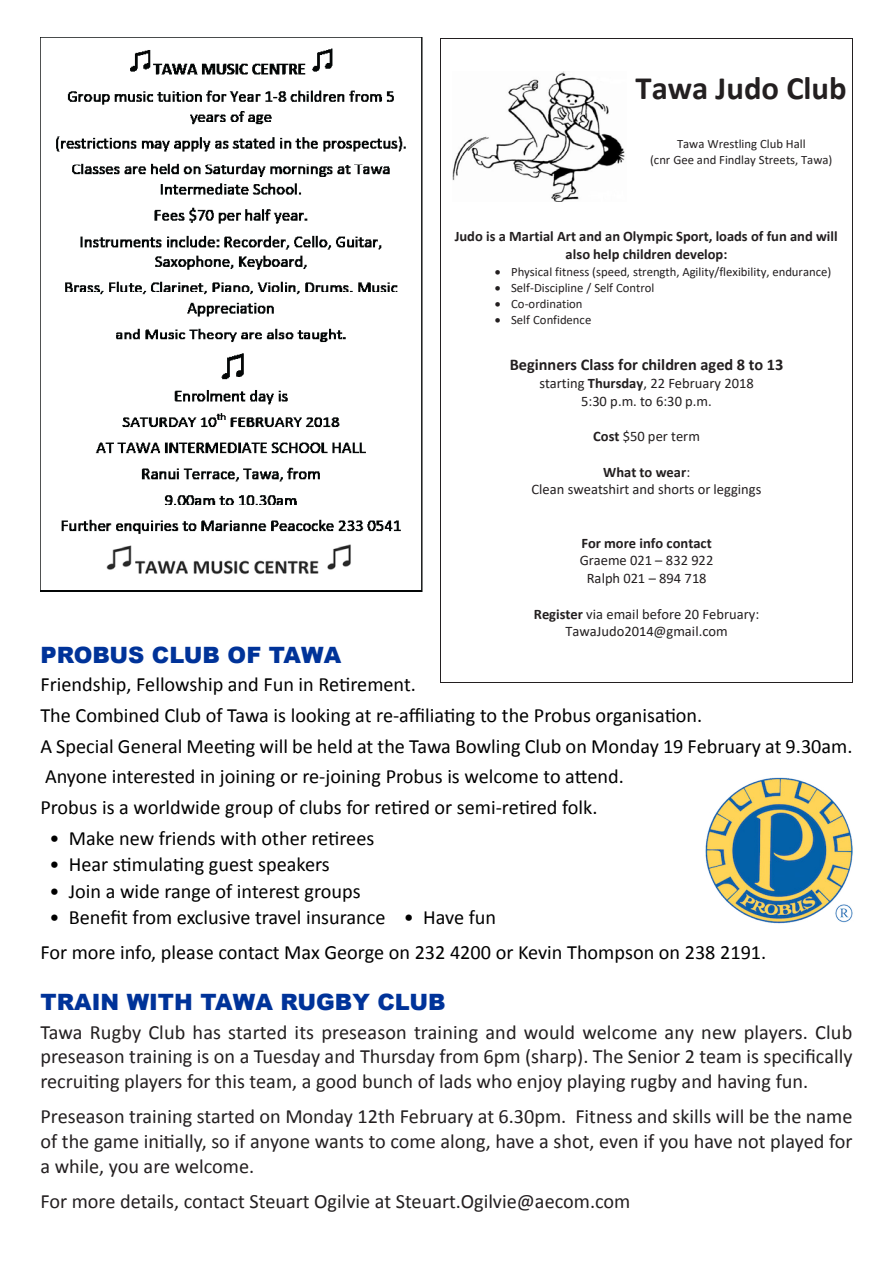
<style>
.page{position:relative;width:893px;height:1263px;background:#fff}
.page>*{position:absolute;margin:0;border:0;box-sizing:border-box;transform-origin:0 0}
.t1{font:700 32.7px "Calibri";color:#231f20}
.t2{font:900 22.5px "Arial";color:#039}
.t3{font:20.25px "Calibri";color:#000}
.t4{font:20.25px/24.8px "Calibri";color:#231f20;text-align:justify}
.t5{font:700 16.35px "Calibri";color:#231f20}
.t6{font:14.55px/17.7px "Calibri";color:#231f20;text-align:center}
.t7{font:700 14.55px/17.7px "Calibri";letter-spacing:.005em;color:#231f20;text-align:center}
.t8{font:12.75px/15.6px "Calibri";color:#231f20;text-align:center}
.s1{font-weight:700}
</style>
<div class="page">
<hr style="left:441px;top:39px;width:411px;height:1px;background:#231f20">
<hr style="left:441px;top:39px;width:1px;height:643px;background:#231f20">
<hr style="left:441px;top:682px;width:411px;height:1px;background:#231f20">
<hr style="left:852px;top:39px;width:1px;height:643px;background:#231f20">
<img style="left:452px;top:71px;width:173px;height:131px">
<img style="left:40px;top:38px;width:383px;height:553px">
<img style="left:102px;top:541px;width:256px;height:37px">
<img style="left:705px;top:777px;width:148px;height:147px">
<p class="t1" style="left:635px;top:65px;width:213px">Tawa Judo Club</p>
<p class="t8" style="left:650px;top:136px;width:184px">Tawa Wrestling Club Hall<br>(cnr Gee and Findlay Streets, Tawa)</p>
<p class="t7" style="left:455px;top:227px;width:384px">Judo is a Martial Art and an Olympic Sport, loads of fun and will also help children develop:</p>
<p class="t8" style="left:495px;top:263px;width:338px">• Physical fitness (speed, strength, Agility/flexibility, endurance)</p>
<p class="t8" style="left:495px;top:279px;width:161px">• Self-Discipline / Self Control</p>
<p class="t8" style="left:495px;top:296px;width:89px">• Co-ordination</p>
<p class="t8" style="left:495px;top:312px;width:98px">• Self Confidence</p>
<p class="t5" style="left:510px;top:353px;width:275px">Beginners Class for children aged 8 to 13</p>
<p class="t6" style="left:539px;top:374px;width:216px">starting <span class="s1">Thursday</span>, 22 February 2018<br>5:30 p.m. to 6:30 p.m.</p>
<p class="t6" style="left:593px;top:427px;width:108px"><span class="s1">Cost</span> $50 per term</p>
<p class="t6" style="left:532px;top:463px;width:231px"><span class="s1">What to wear</span>:<br>Clean sweatshirt and shorts or leggings</p>
<p class="t6" style="left:580px;top:534px;width:135px"><span class="s1">For more info contact<br></span>Graeme 021 – 832 922<br>Ralph 021 – 894 718</p>
<p class="t6" style="left:534px;top:604px;width:227px"><span class="s1">Register</span> via email before 20 February:<br>TawaJudo2014@gmail.com</p>
<p class="t2" style="left:40px;top:638px;width:302px">PROBUS CLUB OF TAWA</p>
<p class="t3" style="left:40px;top:672px;width:377px">Friendship, Fellowship and Fun in Retirement.</p>
<p class="t3" style="left:40px;top:703px;width:663px">The Combined Club of Tawa is looking at re-affiliating to the Probus organisation.</p>
<p class="t3" style="left:40px;top:733px;width:814px">A Special General Meeting will be held at the Tawa Bowling Club on Monday 19 February at 9.30am.</p>
<p class="t3" style="left:45px;top:764px;width:580px">Anyone interested in joining or re-joining Probus is welcome to attend.</p>
<p class="t3" style="left:40px;top:795px;width:558px">Probus is a worldwide group of clubs for retired or semi-retired folk.</p>
<p class="t3" style="left:50px;top:825px;width:326px">• Make new friends with other retirees</p>
<p class="t3" style="left:50px;top:852px;width:282px">• Hear stimulating guest speakers</p>
<p class="t3" style="left:50px;top:878px;width:313px">• Join a wide range of interest groups</p>
<p class="t3" style="left:50px;top:905px;width:448px">• Benefit from exclusive travel insurance • Have fun</p>
<p class="t3" style="left:40px;top:940px;width:727px">For more info, please contact Max George on 232 4200 or Kevin Thompson on 238 2191.</p>
<p class="t2" style="left:40px;top:985px;width:407px">TRAIN WITH TAWA RUGBY CLUB</p>
<p class="t4" style="left:40px;top:1018px;width:814px">Tawa Rugby Club has started its preseason training and would welcome any new players. Club preseason training is on a Tuesday and Thursday from 6pm (sharp). The Senior 2 team is specifically recruiting players for this team, a good bunch of lads who enjoy playing rugby and having fun.</p>
<p class="t4" style="left:40px;top:1103px;width:814px">Preseason training started on Monday 12th February at 6.30pm. Fitness and skills will be the name of the game initially, so if anyone wants to come along, have a shot, even if you have not played for a while, you are welcome.</p>
<p class="t4" style="left:40px;top:1188px;width:591px">For more details, contact Steuart Ogilvie at Steuart.Ogilvie@aecom.com</p>
</div>
